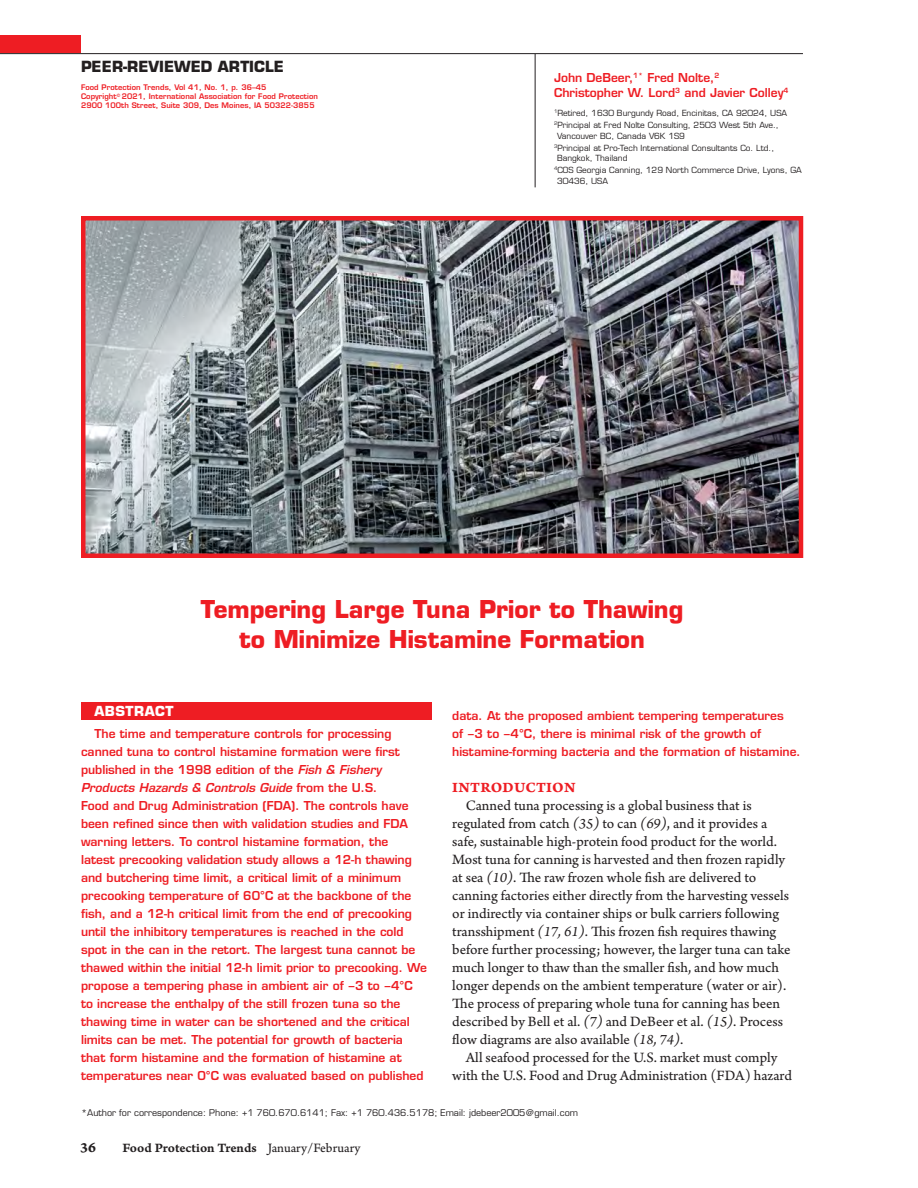
<style>
.page{position:relative;width:918px;height:1188px;background:#fff}
.page>*{position:absolute;margin:0;border:0;box-sizing:border-box;transform-origin:0 0}
.Article_Title{font:700 24px/30px "Eurostile";color:#ee1d23;text-align:center}
.Body_Copy{font:15px/18px "Arno Pro Sm Text";letter-spacing:-.005em;color:#231f20}
.t1{font:700 15px "Eurostile";color:#231f20}
.Headers_in_Article{font:15px "Arno Pro Bold Caption";letter-spacing:.015em;color:#ee1d23}
.t2{font:15px "Arno Pro Bold Caption";color:#231f20}
.t3{font:13.5px "Arno Pro Smbd Caption";letter-spacing:-.005em;color:#231f20}
.Abstract_Title{font:700 13.5px "Eurostile";letter-spacing:.04em;color:#fff}
.Abstract_Summary{font:600 12px/18px "Eurostile";color:#ee1d23}
.Title_Page_Authors{font:600 12px/15px "Eurostile";color:#ee1d23}
.Author_for_Correspon{font:9px "Eurostile";color:#231f20}
.Title_Page_Author_In{font:8.25px/10.5px "Eurostile";color:#231f20}
.Subhead_2{font:600 7.5px/9px "Eurostile";letter-spacing:.01em;color:#ee1d23}
.s1{font-style:italic}
.s2{font-family:"Arno Pro Italic Sm Text"}
.s3{font-family:"Arno Pro Sm Text"}
</style>
<div class="page">
<div style="left:81px;top:702px;width:351px;height:18px;background:#ee1d23"></div>
<div style="left:0;top:35px;width:81px;height:18px;background:#ee1d23"></div>
<hr style="left:535px;top:54px;width:1px;height:133px;background:#231f20">
<hr style="left:0;top:53px;width:803px;height:1px;background:#231f20">
<img style="left:86px;top:221px;width:712px;height:332px">
<div style="left:81px;top:216px;width:722px;height:342px;border:4px solid #ee1d23"></div>
<p class="t1" style="left:81px;top:57px;width:204px">PEER-REVIEWED ARTICLE</p>
<p class="Subhead_2" style="left:81px;top:83px;width:187px">Food Protection Trends, Vol 41, No. 1, p. 36–45</p>
<p class="Subhead_2" style="left:81px;top:92px;width:238px">Copyright<sup>©</sup> 2021, International Association for Food Protection<br>2900 100th Street, Suite 309, Des Moines, IA 50322-3855</p>
<p class="Title_Page_Authors" style="left:554px;top:70px;width:236px">John DeBeer,<sup>1*</sup> Fred Nolte,<sup>2<br></sup>Christopher W. Lord<sup>3</sup> and Javier Colley<sup>4</sup></p>
<p class="Title_Page_Author_In" style="left:554px;top:108px;width:235px"><sup>1</sup>Retired, 1630 Burgundy Road, Encinitas, CA 92024, USA</p>
<p class="Title_Page_Author_In" style="left:557px;top:120px;width:223px;text-indent:-3px"><sup>2</sup>Principal at Fred Nolte Consulting, 2503 West 5th Ave.,<br>Vancouver BC, Canada V6K 1S9</p>
<p class="Title_Page_Author_In" style="left:557px;top:142px;width:219px;text-indent:-3px"><sup>3</sup>Principal at Pro-Tech International Consultants Co. Ltd.,<br>Bangkok, Thailand</p>
<p class="Title_Page_Author_In" style="left:557px;top:165px;width:246px;text-indent:-3px"><sup>4</sup>COS Georgia Canning, 129 North Commerce Drive, Lyons, GA<br>30436, USA</p>
<p class="Article_Title" style="left:201px;top:594px;width:484px">Tempering Large Tuna Prior to Thawing to Minimize Histamine Formation</p>
<p class="Abstract_Title" style="left:94px;top:703px;width:81px">ABSTRACT</p>
<p class="Abstract_Summary" style="left:81px;top:724px;width:348px;text-indent:14px">The time and temperature controls for processing canned tuna to control histamine formation were first published in the 1998 edition of the <span class="s1">Fish &amp; Fishery Products Hazards &amp; Controls Guide</span> from the U.S.<br>Food and Drug Administration (FDA). The controls have been refined since then with validation studies and FDA warning letters. To control histamine formation, the<br>latest precooking validation study allows a 12-h thawing and butchering time limit, a critical limit of a minimum precooking temperature of 60°C at the backbone of the fish, and a 12-h critical limit from the end of precooking until the inhibitory temperatures is reached in the cold spot in the can in the retort. The largest tuna cannot be thawed within the initial 12-h limit prior to precooking. We propose a tempering phase in ambient air of −3 to −4°C to increase the enthalpy of the still frozen tuna so the thawing time in water can be shortened and the critical limits can be met. The potential for growth of bacteria that form histamine and the formation of histamine at temperatures near 0°C was evaluated based on published</p>
<p class="Abstract_Summary" style="left:452px;top:706px;width:350px">data. At the proposed ambient tempering temperatures<br>of −3 to −4°C, there is minimal risk of the growth of histamine-forming bacteria and the formation of histamine.</p>
<p class="Headers_in_Article" style="left:452px;top:778px;width:125px">INTRODUCTION</p>
<p class="Body_Copy" style="left:452px;top:797px;width:340px;text-indent:14px">Canned tuna processing is a global business that is regulated from catch <span class="s2">(35)</span> to can <span class="s2">(69)</span>, and it provides a safe, sustainable high-protein food product for the world.<br>Most tuna for canning is harvested and then frozen rapidly at sea <span class="s2">(10)</span>. The raw frozen whole fish are delivered to canning factories either directly from the harvesting vessels or indirectly via container ships or bulk carriers following transshipment <span class="s2">(17, 61)</span>. This frozen fish requires thawing before further processing; however, the larger tuna can take much longer to thaw than the smaller fish, and how much longer depends on the ambient temperature (water or air).<br>The process of preparing whole tuna for canning has been described by Bell et al. <span class="s2">(7)</span> and DeBeer et al. <span class="s2">(15)</span>. Process flow diagrams are also available <span class="s2">(18, 74)</span>.</p>
<p class="Body_Copy" style="left:452px;top:1049px;width:341px;text-align:center">All seafood processed for the U.S. market must comply with the U.S. Food and Drug Administration (FDA) hazard</p>
<p class="Author_for_Correspon" style="left:81px;top:1107px;width:499px">*Author for correspondence: Phone: +1 760.670.6141; Fax: +1 760.436.5178; Email: jdebeer2005@gmail.com</p>
<p class="t2" style="left:80px;top:1138px;width:17px">36</p>
<p class="t3" style="left:123px;top:1140px;width:240px">Food Protection Trends <span class="s3">January/February</span></p>
</div>
